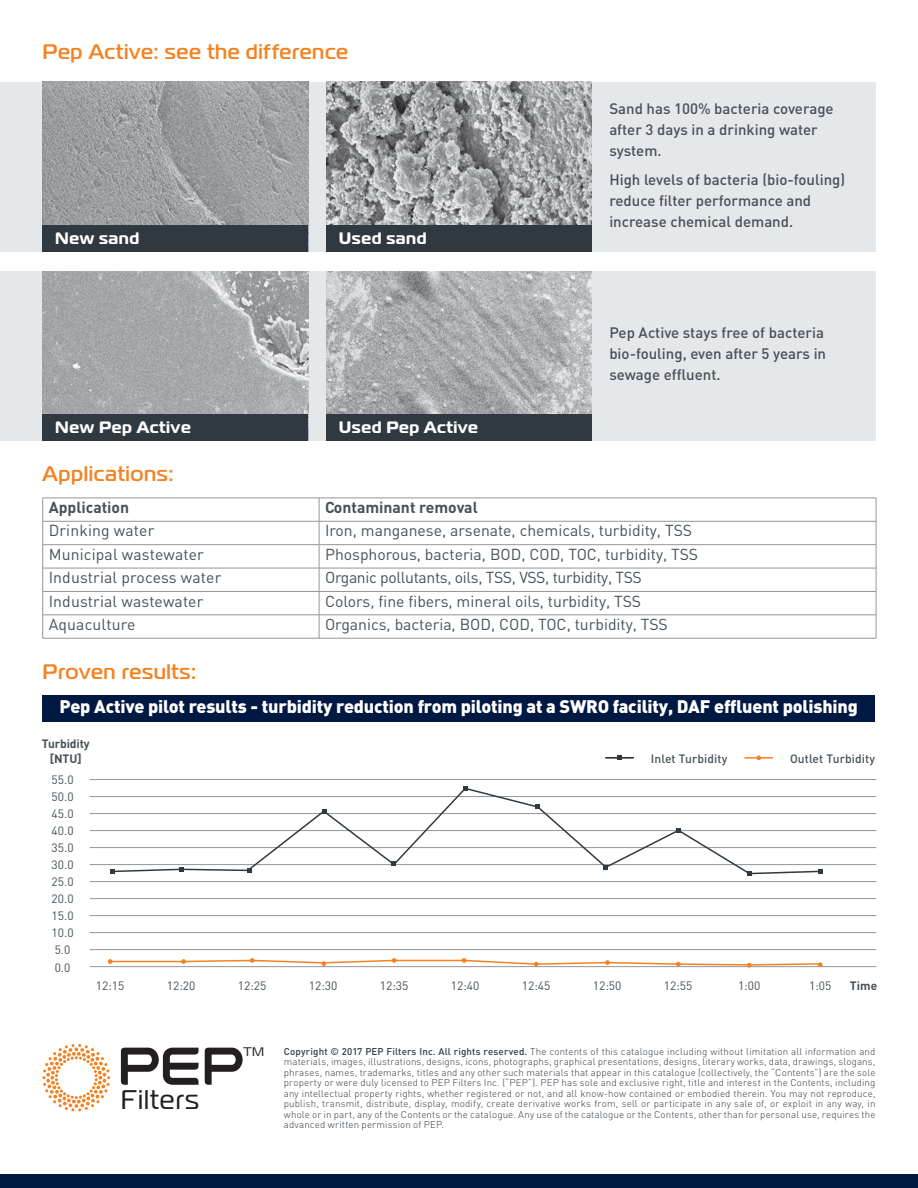
<style>
.page{position:relative;width:918px;height:1188px;background:#fff}
.page>*{position:absolute;margin:0;border:0;box-sizing:border-box;transform-origin:0 0}
.t1{font:27px "Magistral";letter-spacing:.04em;color:#231f20}
.t2{font:500 21px "Magistral";letter-spacing:.03em;color:#f58220}
.t3{font:900 18px "DIN";letter-spacing:-.01em;color:#fff}
.t4{font:700 16.5px "Magistral";letter-spacing:.03em;color:#fff}
.t5{font:15.75px "DIN";color:#465157}
.t6{font:15.75px "DIN";letter-spacing:-.02em;color:#465157}
.t7{font:700 15.75px "DIN";color:#465157}
.t8{font:500 15px/21px "DIN";color:#465157}
.t9{font:12.45px "Magistral";color:#231f20}
.t10{font:12px "DIN";color:#465157}
.t11{font:500 12px "DIN";letter-spacing:.01em;color:#465157}
.t12{font:700 12px/15px "DIN";letter-spacing:-.01em;color:#465157;text-align:center}
.t13{font:300 9.75px/10.5px "DIN";letter-spacing:.015em;color:#313940;text-align:justify}
.s1{font-weight:500}
</style>
<div class="page">
<div style="left:0;top:1174px;width:918px;height:14px;background:#001942"></div>
<svg style="left:43px;top:1044px;width:67px;height:67px"></svg>
<svg style="left:205px;top:1048px;width:38px;height:37px"></svg>
<svg style="left:121px;top:1048px;width:78px;height:37px"></svg>
<div style="left:0;top:271px;width:875px;height:170px;background:#e5e8eb"></div>
<div style="left:0;top:82px;width:875px;height:169px;background:#e5e8eb"></div>
<hr style="left:43px;top:498px;width:276px;height:1px;background:#939598">
<hr style="left:319px;top:498px;width:557px;height:1px;background:#939598">
<hr style="left:43px;top:521px;width:276px;height:1px;background:#939598">
<hr style="left:319px;top:521px;width:557px;height:1px;background:#939598">
<hr style="left:43px;top:544px;width:276px;height:1px;background:#939598">
<hr style="left:319px;top:544px;width:557px;height:1px;background:#939598">
<hr style="left:43px;top:568px;width:276px;height:1px;background:#939598">
<hr style="left:319px;top:568px;width:557px;height:1px;background:#939598">
<hr style="left:43px;top:591px;width:276px;height:1px;background:#939598">
<hr style="left:319px;top:591px;width:557px;height:1px;background:#939598">
<hr style="left:43px;top:615px;width:276px;height:1px;background:#939598">
<svg style="left:42px;top:498px;width:1px;height:140px"></svg>
<hr style="left:319px;top:615px;width:557px;height:1px;background:#939598">
<svg style="left:319px;top:498px;width:1px;height:140px"></svg>
<svg style="left:876px;top:498px;width:1px;height:140px"></svg>
<hr style="left:43px;top:638px;width:276px;height:1px;background:#939598">
<hr style="left:319px;top:638px;width:557px;height:1px;background:#939598">
<img style="left:43px;top:82px;width:265px;height:143px">
<div style="left:43px;top:225px;width:265px;height:26px;background:#313940"></div>
<img style="left:43px;top:271px;width:265px;height:143px">
<div style="left:43px;top:414px;width:265px;height:27px;background:#313940"></div>
<img style="left:326px;top:82px;width:266px;height:143px">
<div style="left:326px;top:225px;width:266px;height:26px;background:#313940"></div>
<img style="left:326px;top:271px;width:266px;height:143px">
<div style="left:326px;top:414px;width:266px;height:27px;background:#313940"></div>
<hr style="left:90px;top:779px;width:786px;height:1px;background:#939598">
<hr style="left:90px;top:796px;width:786px;height:1px;background:#939598">
<hr style="left:90px;top:813px;width:786px;height:1px;background:#939598">
<hr style="left:90px;top:830px;width:786px;height:1px;background:#939598">
<hr style="left:90px;top:847px;width:786px;height:1px;background:#939598">
<hr style="left:90px;top:864px;width:786px;height:1px;background:#939598">
<hr style="left:90px;top:881px;width:786px;height:1px;background:#939598">
<hr style="left:90px;top:898px;width:786px;height:1px;background:#939598">
<hr style="left:90px;top:915px;width:786px;height:1px;background:#939598">
<hr style="left:90px;top:932px;width:786px;height:1px;background:#939598">
<hr style="left:90px;top:949px;width:786px;height:1px;background:#939598">
<hr style="left:90px;top:966px;width:786px;height:1px;background:#939598">
<svg style="left:108px;top:958px;width:715px;height:10px"></svg>
<svg style="left:819px;top:869px;width:3px;height:5px"></svg>
<svg style="left:111px;top:787px;width:708px;height:88px"></svg>
<svg style="left:756px;top:755px;width:5px;height:5px"></svg>
<hr style="left:744px;top:757px;width:29px;height:2px;background:#f58220">
<hr style="left:605px;top:757px;width:29px;height:2px;background:#231f20">
<svg style="left:617px;top:756px;width:5px;height:4px"></svg>
<div style="left:43px;top:695px;width:832px;height:27px;background:#001942"></div>
<h2 class="t2" style="left:43px;top:39px;width:307px">Pep Active: see the difference</h2>
<h3 class="t4" style="left:55px;top:228px;width:86px">New sand</h3>
<h3 class="t4" style="left:55px;top:417px;width:137px">New Pep Active</h3>
<h2 class="t2" style="left:43px;top:461px;width:133px">Applications:</h2>
<h3 class="t4" style="left:339px;top:228px;width:89px">Used sand</h3>
<h3 class="t4" style="left:339px;top:417px;width:141px">Used Pep Active</h3>
<h3 class="t8" style="left:609px;top:97px;width:226px">Sand has 100% bacteria coverage after 3 days in a drinking water system.</h3>
<h3 class="t8" style="left:609px;top:169px;width:237px">High levels of bacteria (bio-fouling) reduce filter performance and increase chemical demand.</h3>
<h3 class="t8" style="left:609px;top:322px;width:218px">Pep Active stays free of bacteria bio-fouling, even after 5 years in sewage effluent.</h3>
<h3 class="t7" style="left:49px;top:497px;width:82px">Application</h3>
<h3 class="t7" style="left:325px;top:497px;width:154px">Contaminant removal</h3>
<h3 class="t5" style="left:49px;top:521px;width:107px">Drinking water</h3>
<h3 class="t5" style="left:325px;top:521px;width:368px">Iron, manganese, arsenate, chemicals, turbidity, TSS</h3>
<h3 class="t5" style="left:49px;top:544px;width:157px">Municipal wastewater</h3>
<h3 class="t5" style="left:325px;top:544px;width:375px">Phosphorous, bacteria, BOD, COD, TOC, turbidity, TSS</h3>
<h3 class="t5" style="left:49px;top:568px;width:174px">Industrial process water</h3>
<h3 class="t6" style="left:325px;top:568px;width:318px">Organic pollutants, oils, TSS, VSS, turbidity, TSS</h3>
<h3 class="t5" style="left:49px;top:591px;width:156px">Industrial wastewater</h3>
<h3 class="t5" style="left:325px;top:591px;width:317px">Colors, fine fibers, mineral oils, turbidity, TSS</h3>
<h3 class="t5" style="left:49px;top:615px;width:88px">Aquaculture</h3>
<h3 class="t5" style="left:325px;top:615px;width:344px">Organics, bacteria, BOD, COD, TOC, turbidity, TSS</h3>
<h2 class="t2" style="left:43px;top:658px;width:155px">Proven results:</h2>
<h3 class="t3" style="left:59px;top:695px;width:800px">Pep Active pilot results - turbidity reduction from piloting at a SWRO facility, DAF effluent polishing</h3>
<p class="t12" style="left:42px;top:736px;width:49px">Turbidity [NTU]</p>
<p class="t10" style="left:52px;top:772px;width:24px">55.0</p>
<p class="t10" style="left:52px;top:789px;width:24px">50.0</p>
<p class="t10" style="left:52px;top:806px;width:24px">45.0</p>
<p class="t10" style="left:52px;top:823px;width:24px">40.0</p>
<p class="t10" style="left:52px;top:841px;width:24px">35.0</p>
<p class="t10" style="left:52px;top:858px;width:24px">30.0</p>
<p class="t10" style="left:52px;top:875px;width:24px">25.0</p>
<p class="t10" style="left:52px;top:892px;width:24px">20.0</p>
<p class="t10" style="left:52px;top:909px;width:24px">15.0</p>
<p class="t10" style="left:52px;top:926px;width:24px">10.0</p>
<p class="t10" style="left:55px;top:943px;width:17px">5.0</p>
<p class="t10" style="left:55px;top:960px;width:17px">0.0</p>
<p class="t11" style="left:651px;top:751px;width:78px">Inlet Turbidity</p>
<p class="t11" style="left:790px;top:751px;width:87px">Outlet Turbidity</p>
<p class="t10" style="left:96px;top:978px;width:30px">12:15</p>
<p class="t10" style="left:167px;top:978px;width:30px">12:20</p>
<p class="t10" style="left:238px;top:978px;width:30px">12:25</p>
<p class="t10" style="left:309px;top:978px;width:30px">12:30</p>
<p class="t10" style="left:380px;top:978px;width:30px">12:35</p>
<p class="t10" style="left:451px;top:978px;width:30px">12:40</p>
<p class="t10" style="left:522px;top:978px;width:30px">12:45</p>
<p class="t10" style="left:593px;top:978px;width:30px">12:50</p>
<p class="t10" style="left:664px;top:978px;width:30px">12:55</p>
<p class="t10" style="left:738px;top:978px;width:24px">1:00</p>
<p class="t10" style="left:809px;top:978px;width:24px">1:05</p>
<p class="t12" style="left:850px;top:978px;width:29px">Time</p>
<h1 class="t1" style="left:121px;top:1083px;width:80px">Filters</h1>
<p class="t9" style="left:243px;top:1044px;width:22px">TM</p>
<p class="t13" style="left:284px;top:1046px;width:593px"><span class="s1">Copyright © 2017 PEP Filters Inc. All rights reserved.</span> The contents of this catalogue including without limitation all information and materials, images, illustrations, designs, icons, photographs, graphical presentations, designs, literary works, data, drawings, slogans, phrases, names, trademarks, titles and any other such materials that appear in this catalogue (collectively, the “Contents”) are the sole property or were duly licensed to PEP Filters Inc. (“PEP”). PEP has sole and exclusive right, title and interest in the Contents, including any intellectual property rights, whether registered or not, and all know-how contained or embodied therein. You may not reproduce, publish, transmit, distribute, display, modify, create derivative works from, sell or participate in any sale of, or exploit in any way, in whole or in part, any of the Contents or the catalogue. Any use of the catalogue or the Contents, other than for personal use, requires the advanced written permission of PEP.</p>
</div>
